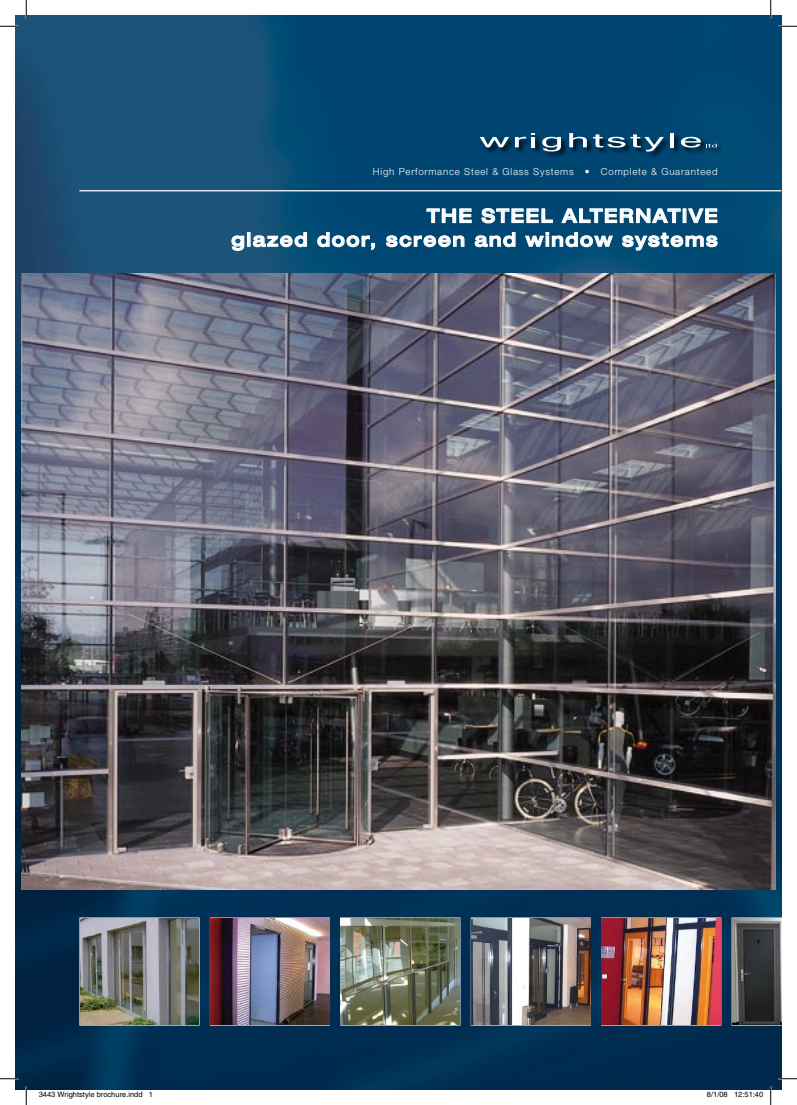
<style>
.page{position:relative;width:797px;height:1105px;background:#fff}
.page>*{position:absolute;margin:0;border:0;box-sizing:border-box;transform-origin:0 0}
.t1{font:500 expanded 18.75px/23.8px "Helvetica Neue";letter-spacing:.1em;color:#fff;text-align:right;scale:.95 1}
.t2{font:300 9.75px "Helvetica Neue";letter-spacing:.08em;color:#fff}
.t3{font:7.5px "Helvetica";color:#000}
</style>
<div class="page">
<img style="left:16px;top:16px;width:765px;height:1073px">
<svg style="left:426px;top:208px;width:46px;height:16px"></svg>
<svg style="left:481px;top:207px;width:72px;height:17px"></svg>
<svg style="left:560px;top:208px;width:121px;height:16px"></svg>
<div style="left:682px;top:208px;width:4px;height:15px;border:1px solid #fff"></div>
<svg style="left:687px;top:208px;width:31px;height:16px"></svg>
<svg style="left:231px;top:235px;width:14px;height:17px"></svg>
<div style="left:247px;top:232px;width:4px;height:15px;border:1px solid #fff"></div>
<svg style="left:252px;top:231px;width:55px;height:17px"></svg>
<svg style="left:316px;top:231px;width:59px;height:20px"></svg>
<svg style="left:385px;top:235px;width:80px;height:13px"></svg>
<svg style="left:474px;top:231px;width:42px;height:17px"></svg>
<svg style="left:524px;top:231px;width:90px;height:21px"></svg>
<svg style="left:621px;top:232px;width:97px;height:19px"></svg>
<hr style="left:79px;top:190px;width:702px;height:1px;background:#fff">
<svg style="left:731px;top:917px;width:50px;height:108px"></svg>
<img style="left:80px;top:918px;width:119px;height:107px">
<img style="left:210px;top:918px;width:119px;height:107px">
<img style="left:341px;top:918px;width:119px;height:107px">
<img style="left:471px;top:918px;width:119px;height:107px">
<img style="left:602px;top:918px;width:118px;height:107px">
<img style="left:732px;top:918px;width:49px;height:107px">
<div style="left:479px;top:132px;width:245px;height:28px;background:#000;opacity:.75"></div>
<svg style="left:569px;top:133px;width:18px;height:14px"></svg>
<svg style="left:542px;top:137px;width:19px;height:14px"></svg>
<svg style="left:479px;top:137px;width:30px;height:10px"></svg>
<svg style="left:515px;top:133px;width:20px;height:14px"></svg>
<hr style="left:670px;top:133px;width:4px;height:14px;background:#fff">
<svg style="left:593px;top:134px;width:71px;height:17px"></svg>
<svg style="left:681px;top:137px;width:35px;height:11px"></svg>
<img style="left:21px;top:274px;width:754px;height:615px">
<svg style="left:0;top:25px;width:19px;height:2px"></svg>
<svg style="left:778px;top:25px;width:19px;height:2px"></svg>
<svg style="left:0;top:1078px;width:19px;height:1px"></svg>
<svg style="left:778px;top:1078px;width:19px;height:1px"></svg>
<svg style="left:25px;top:0;width:2px;height:19px"></svg>
<svg style="left:25px;top:1086px;width:2px;height:19px"></svg>
<svg style="left:770px;top:0;width:1px;height:19px"></svg>
<svg style="left:770px;top:1086px;width:1px;height:19px"></svg>
<svg style="left:39px;top:1089px;width:104px;height:1px"></svg>
<p class="t2" style="left:373px;top:165px;width:346px">High Performance Steel &amp; Glass Systems • Complete &amp; Guaranteed</p>
<h1 class="t1" style="left:231px;top:203px;width:513px">THE STEEL ALTERNATIVE<br>glazed door, screen and window systems</h1>
<p class="t3" style="left:39px;top:1090px;width:116px">3443 Wrightstyle brochure.indd 1</p>
<p class="t3" style="left:707px;top:1090px;width:58px">8/1/08 12:51:40</p>
</div>
